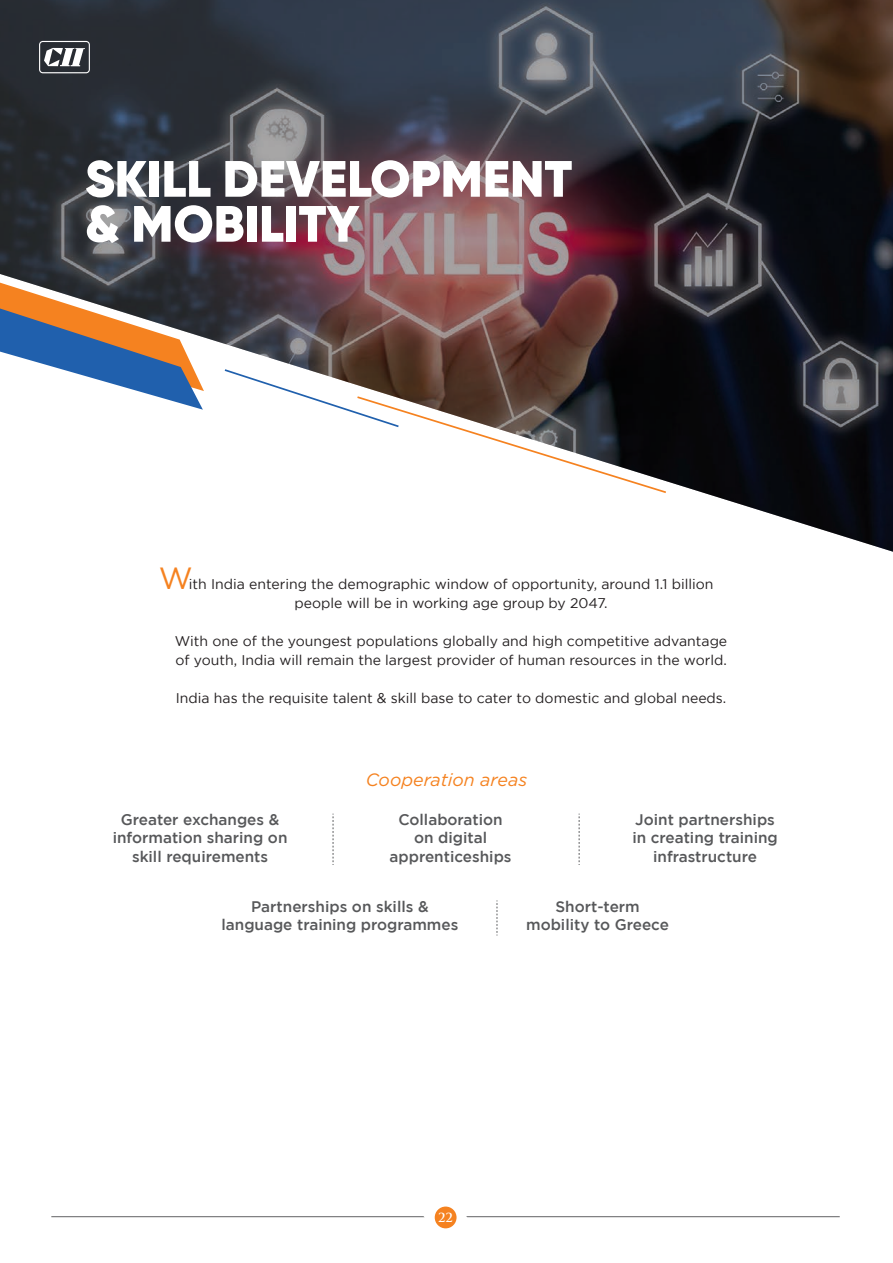
<style>
.page{position:relative;width:893px;height:1263px;background:#fff}
.page>*{position:absolute;margin:0;border:0;box-sizing:border-box;transform-origin:0 0}
.t1{font:900 51px/45px "Gilroy";color:#fff}
.t2{font:30.6px "Gotham";color:#f58220}
.t3{font:italic 17.85px "Gotham";color:#f58220}
.t4{font:500 15.3px/18.3px "Gotham";color:#57585a;text-align:center}
.t5{font:14.1px/19.2px "Gotham";color:#231f20;text-align:center}
.t6{font:700 12.3px "Trajan Pro";color:#fff}
</style>
<div class="page">
<img style="left:0;top:0;width:893px;height:552px">
<svg style="left:0;top:283px;width:204px;height:127px"></svg>
<svg style="left:223px;top:368px;width:445px;height:126px"></svg>
<svg style="left:51px;top:1216px;width:373px;height:1px"></svg>
<svg style="left:466px;top:1216px;width:374px;height:1px"></svg>
<div style="left:435px;top:1206px;width:22px;height:22px;background:#f58220;border-radius:50%"></div>
<svg style="left:497px;top:900px;width:1px;height:35px"></svg>
<svg style="left:333px;top:814px;width:1px;height:51px"></svg>
<svg style="left:579px;top:814px;width:1px;height:51px"></svg>
<svg style="left:39px;top:41px;width:51px;height:32px"></svg>
<h1 class="t1" style="left:85px;top:156px;width:489px">SKILL DEVELOPMENT &amp; MOBILITY</h1>
<h2 class="t2" style="left:159px;top:561px;width:35px">W</h2>
<p class="t5" style="left:189px;top:574px;width:526px">ith India entering the demographic window of opportunity, around 1.1 billion people will be in working age group by 2047.</p>
<p class="t5" style="left:175px;top:631px;width:554px;text-align:left">With one of the youngest populations globally and high competitive advantage of youth, India will remain the largest provider of human resources in the world.</p>
<p class="t5" style="left:176px;top:688px;width:552px">India has the requisite talent &amp; skill base to cater to domestic and global needs.</p>
<p class="t3" style="left:366px;top:768px;width:163px">Cooperation areas</p>
<p class="t4" style="left:113px;top:810px;width:176px">Greater exchanges &amp; information sharing on skill requirements</p>
<p class="t4" style="left:389px;top:810px;width:124px">Collaboration on digital apprenticeships</p>
<p class="t4" style="left:632px;top:810px;width:147px">Joint partnerships in creating training infrastructure</p>
<p class="t4" style="left:221px;top:897px;width:238px">Partnerships on skills &amp; language training programmes</p>
<p class="t4" style="left:526px;top:897px;width:144px">Short-term mobility to Greece</p>
<p class="t6" style="left:438px;top:1210px;width:16px">22</p>
</div>
